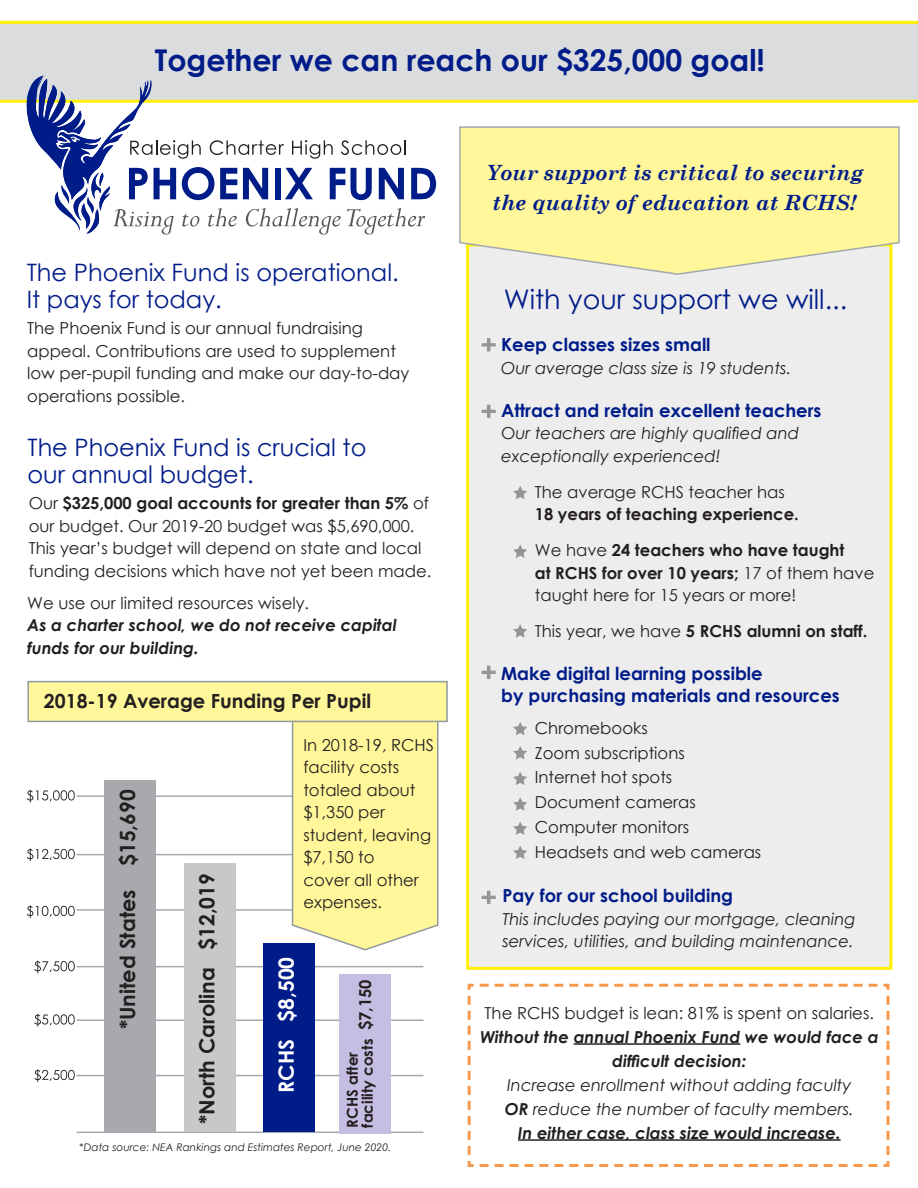
<style>
.page{position:relative;width:918px;height:1188px;background:#fff}
.page>*{position:absolute;margin:0;border:0;box-sizing:border-box;transform-origin:0 0}
.t1{font:700 30px "Century Gothic";color:#001c88}
.t2{font:27px "Century Gothic";color:#001c88}
.t3{font:24px/27px "Century Gothic";color:#001c88}
.t4{font:italic 700 21px/30px "Century Schoolbook";color:#001c88;text-align:center}
.t5{font:700 21px "Century Gothic";color:#231f20}
.t6{font:700 21px "Century Gothic";color:#fff}
.t7{font:700 19.5px "Century Gothic";color:#231f20}
.t8{font:700 18px/22.5px "Century Gothic";color:#001c88}
.t9{font:16.5px/22.5px "Century Gothic";color:#231f20}
.t10{font:italic 700 16.5px/24px "Century Gothic";color:#231f20}
.t11{font:italic 16.5px/22.5px "Century Gothic";color:#231f20}
.t12{font:700 16.5px/22.5px "Century Gothic";color:#231f20}
.t13{font:700 15px/15px "Century Gothic";color:#231f20}
.t14{font:italic 10.5px "Century Gothic";color:#231f20}
.s1{font-weight:700}
.s2{font-weight:400;font-style:normal}
.s3{font-style:normal}
.s4{font-weight:400}
</style>
<div class="page">
<svg style="left:0;top:21px;width:918px;height:82px;background:#ddddcf"></svg>
<div style="left:466px;top:243px;width:426px;height:727px;background:#eeedee;border:3px solid #fff101"></div>
<svg style="left:459px;top:126px;width:441px;height:150px;background:#faf3a3"></svg>
<svg style="left:467px;top:983px;width:423px;height:184px"></svg>
<hr style="left:574px;top:1043px;width:166px;height:2px;background:#231f20">
<hr style="left:518px;top:1139px;width:323px;height:2px;background:#231f20">
<svg style="left:27px;top:76px;width:409px;height:159px"></svg>
<svg style="left:482px;top:338px;width:14px;height:13px"></svg>
<svg style="left:482px;top:405px;width:14px;height:13px"></svg>
<svg style="left:482px;top:666px;width:14px;height:13px"></svg>
<svg style="left:482px;top:891px;width:14px;height:13px"></svg>
<svg style="left:513px;top:486px;width:14px;height:13px"></svg>
<svg style="left:513px;top:545px;width:14px;height:13px"></svg>
<svg style="left:513px;top:624px;width:14px;height:14px"></svg>
<svg style="left:513px;top:722px;width:14px;height:13px"></svg>
<svg style="left:513px;top:746px;width:14px;height:13px"></svg>
<svg style="left:513px;top:772px;width:14px;height:13px"></svg>
<svg style="left:513px;top:797px;width:14px;height:14px"></svg>
<svg style="left:513px;top:821px;width:14px;height:14px"></svg>
<svg style="left:513px;top:846px;width:14px;height:13px"></svg>
<hr style="left:77px;top:854px;width:346px;height:1px;background:#a3a9ad">
<hr style="left:77px;top:1020px;width:346px;height:1px;background:#a3a9ad">
<hr style="left:77px;top:909px;width:346px;height:2px;background:#a3a9ad">
<hr style="left:77px;top:1075px;width:346px;height:1px;background:#a3a9ad">
<hr style="left:77px;top:795px;width:346px;height:2px;background:#a3a9ad">
<hr style="left:77px;top:966px;width:346px;height:1px;background:#a3a9ad">
<hr style="left:77px;top:1132px;width:346px;height:1px;background:#a3a9ad">
<div style="left:105px;top:780px;width:51px;height:352px;background:#a8a9ad"></div>
<div style="left:185px;top:864px;width:51px;height:268px;background:#c7c8ca"></div>
<div style="left:263px;top:943px;width:52px;height:189px;background:#001c88"></div>
<div style="left:339px;top:974px;width:52px;height:160px;background:#c5bee2"></div>
<svg style="left:27px;top:790px;width:48px;height:13px"></svg>
<svg style="left:27px;top:848px;width:48px;height:13px"></svg>
<svg style="left:27px;top:905px;width:48px;height:13px"></svg>
<svg style="left:34px;top:961px;width:41px;height:12px"></svg>
<svg style="left:34px;top:1014px;width:41px;height:13px"></svg>
<svg style="left:34px;top:1069px;width:41px;height:13px"></svg>
<svg style="left:291px;top:722px;width:148px;height:229px;background:#fcf5a1"></svg>
<div style="left:27px;top:681px;width:421px;height:41px;background:#fff79a;border:2px solid #92999f"></div>
<p class="t1" style="left:155px;top:37px;width:612px">Together we can reach our $325,000 goal!</p>
<p class="t3" style="left:27px;top:258px;width:374px">The Phoenix Fund is operational.<br>It pays for today.</p>
<p class="t9" style="left:27px;top:317px;width:384px">The Phoenix Fund is our annual fundraising appeal. Contributions are used to supplement low per-pupil funding and make our day-to-day operations possible.</p>
<p class="t3" style="left:27px;top:433px;width:340px">The Phoenix Fund is crucial to our annual budget.</p>
<p class="t9" style="left:29px;top:492px;width:404px">Our <span class="s1">$325,000 goal accounts for greater than 5%</span> of our budget. Our 2019-20 budget was $5,690,000.<br>This year’s budget will depend on state and local funding decisions which have not yet been made.</p>
<p class="t10" style="left:27px;top:591px;width:371px;line-height:22.5px"><span class="s2">We use our limited resources wisely.<br></span>As a charter school, we do not receive capital funds for our building.</p>
<p class="t7" style="left:44px;top:686px;width:329px">2018-19 Average Funding Per Pupil</p>
<p class="t5" style="left:112px;top:1029px;width:241px;rotate:-90deg">*United States $15,690</p>
<p class="t5" style="left:191px;top:1124px;width:252px;rotate:-90deg">*North Carolina $12,019</p>
<p class="t9" style="left:303px;top:733px;width:132px">In 2018-19, RCHS facility costs totaled about $1,350 per student, leaving $7,150 to<br>cover all other expenses.</p>
<p class="t6" style="left:270px;top:1093px;width:138px;rotate:-90deg">RCHS $8,500</p>
<p class="t12" style="left:353px;top:1030px;width:52px;rotate:-90deg">$7,150</p>
<p class="t13" style="left:344px;top:1128px;width:90px;rotate:-90deg">RCHS after facility costs</p>
<p class="t14" style="left:79px;top:1139px;width:313px">*Data source: NEA Rankings and Estimates Report, June 2020.</p>
<p class="t4" style="left:486px;top:156px;width:379px">Your support is critical to securing the quality of education at RCHS!</p>
<p class="t2" style="left:504px;top:281px;width:345px">With your support we will...</p>
<p class="t8" style="left:501px;top:333px;width:211px">Keep classes sizes small</p>
<p class="t11" style="left:501px;top:356px;width:292px">Our average class size is 19 students.</p>
<p class="t8" style="left:501px;top:398px;width:322px">Attract and retain excellent teachers</p>
<p class="t11" style="left:501px;top:422px;width:300px"><span class="s3">O</span>ur teachers are highly qualified and exceptionally experienced!</p>
<p class="t12" style="left:535px;top:480px;width:266px"><span class="s4">The average RCHS teacher has<br></span>18 years of teaching experience.</p>
<p class="t9" style="left:535px;top:539px;width:341px">We have <span class="s1">24 teachers who have taught<br>at RCHS for over 10 years;</span> 17 of them have taught here for 15 years or more!</p>
<p class="t12" style="left:535px;top:619px;width:334px"><span class="s4">This year, we have</span> 5 RCHS alumni on staff.</p>
<p class="t8" style="left:501px;top:661px;width:340px">Make digital learning possible<br>by purchasing materials and resources</p>
<p class="t9" style="left:535px;top:716px;width:115px">Chromebooks</p>
<p class="t9" style="left:535px;top:741px;width:152px">Zoom subscriptions</p>
<p class="t9" style="left:535px;top:766px;width:139px">Internet hot spots</p>
<p class="t9" style="left:535px;top:791px;width:163px">Document cameras</p>
<p class="t9" style="left:535px;top:815px;width:156px">Computer monitors</p>
<p class="t9" style="left:535px;top:840px;width:228px">Headsets and web cameras</p>
<p class="t8" style="left:502px;top:884px;width:232px">Pay for our school building</p>
<p class="t11" style="left:502px;top:907px;width:355px">This includes paying our mortgage, cleaning services, utilities, and building maintenance.</p>
<p class="t10" style="left:480px;top:1000px;width:400px;text-align:center"><span class="s2">The RCHS budget is lean: 81% is spent on salaries.<br></span>Without the annual Phoenix Fund we would face a difficult decision:<br><span class="s4">Increase enrollment without adding faculty<br></span>OR <span class="s4">reduce the number of faculty members.<br></span>In either case, class size would increase.</p>
</div>
